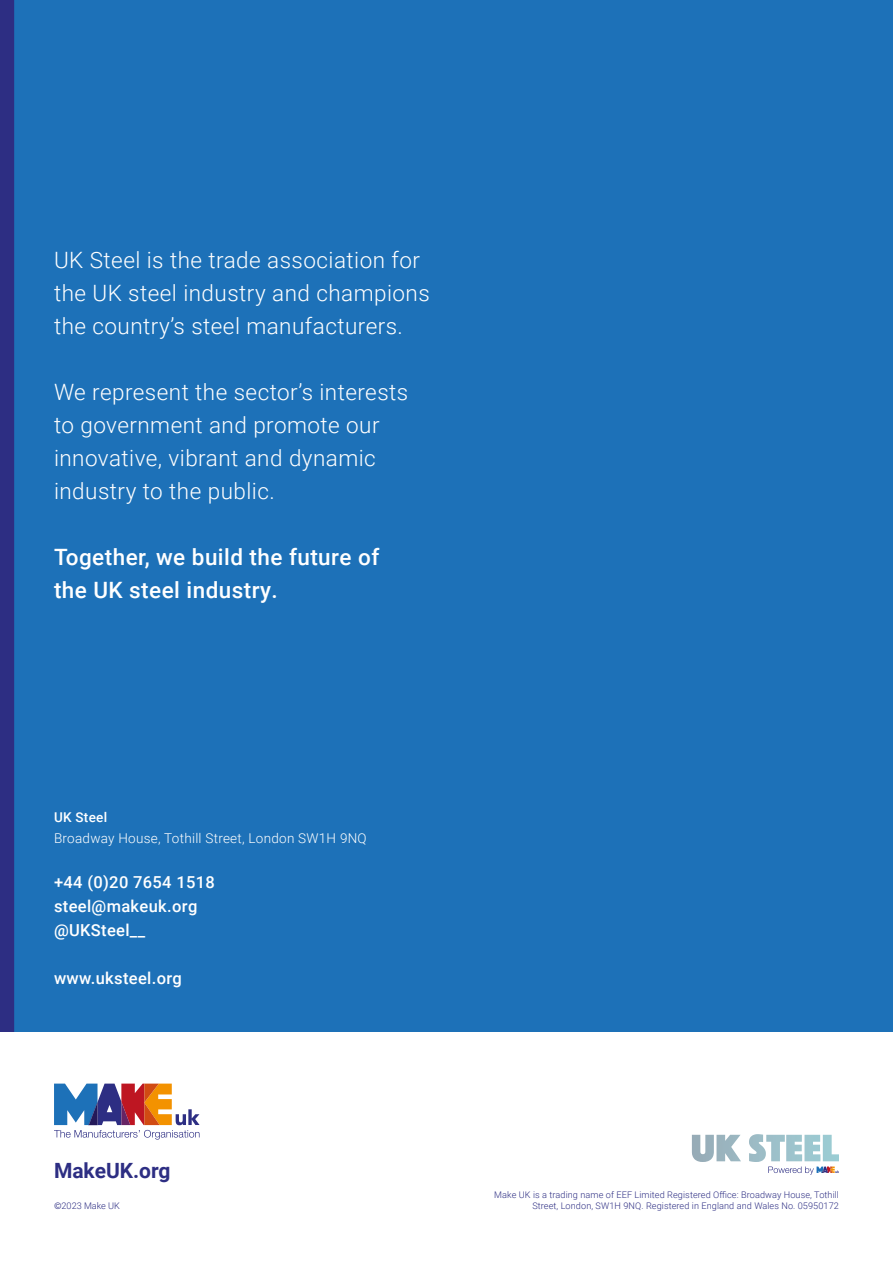
<style>
.page{position:relative;width:893px;height:1263px;background:#fff}
.page>*{position:absolute;margin:0;border:0;box-sizing:border-box;transform-origin:0 0}
.t1{font:300 22.5px/33px "Roboto";letter-spacing:.02em;color:#fff}
.t2{font:500 22.5px/33px "Roboto";letter-spacing:.02em;color:#fff}
.t3{font:700 21px "Roboto";color:#2d2e83}
.t4{font:500 16.5px/24px "Roboto";letter-spacing:.02em;color:#fff}
.t5{font:300 13.5px "Roboto";letter-spacing:.02em;color:#fff}
.t6{font:500 13.5px "Roboto";letter-spacing:.02em;color:#fff}
.t7{font:300 9.15px "Roboto";letter-spacing:.01em;color:#2d2e83}
.s1{font-family:"Museo Sans 300";font-weight:400}
</style>
<div class="page">
<svg style="left:692px;top:1135px;width:49px;height:27px"></svg>
<svg style="left:749px;top:1134px;width:90px;height:41px"></svg>
<div style="left:0;top:0;width:893px;height:1040px;background:#1d71b8"></div>
<div style="left:0;top:0;width:14px;height:1033px;background:#2d2e83"></div>
<svg style="left:54px;top:1083px;width:146px;height:56px"></svg>
<div style="left:0;top:1033px;width:893px;height:45px;background:#fff"></div>
<p class="t1" style="left:54px;top:242px;width:377px">UK Steel is the trade association for the UK steel industry and champions the country’s steel manufacturers.</p>
<p class="t1" style="left:54px;top:374px;width:356px">We represent the sector’s interests to government and promote our innovative, vibrant and dynamic industry to the public.</p>
<p class="t2" style="left:54px;top:539px;width:327px">Together, we build the future of the UK steel industry.</p>
<p class="t6" style="left:54px;top:808px;width:55px">UK Steel</p>
<p class="t5" style="left:54px;top:829px;width:314px">Broadway House, Tothill Street, London SW1H 9NQ</p>
<p class="t4" style="left:54px;top:869px;width:162px">+44 (0)20 7654 1518 steel@makeuk.org @UKSteel__</p>
<p class="t4" style="left:54px;top:965px;width:129px">www.uksteel.org</p>
<p class="t3" style="left:54px;top:1156px;width:118px">MakeUK.org</p>
<p class="t7" style="left:494px;top:1188px;width:346px">Make UK is a trading name of EEF Limited Registered Office: Broadway House, Tothill</p>
<p class="t7" style="left:54px;top:1199px;width:67px"><span class="s1">©</span>2023 Make UK</p>
<p class="t7" style="left:532px;top:1199px;width:308px">Street, London, SW1H 9NQ. Registered in England and Wales No. 05950172</p>
</div>
